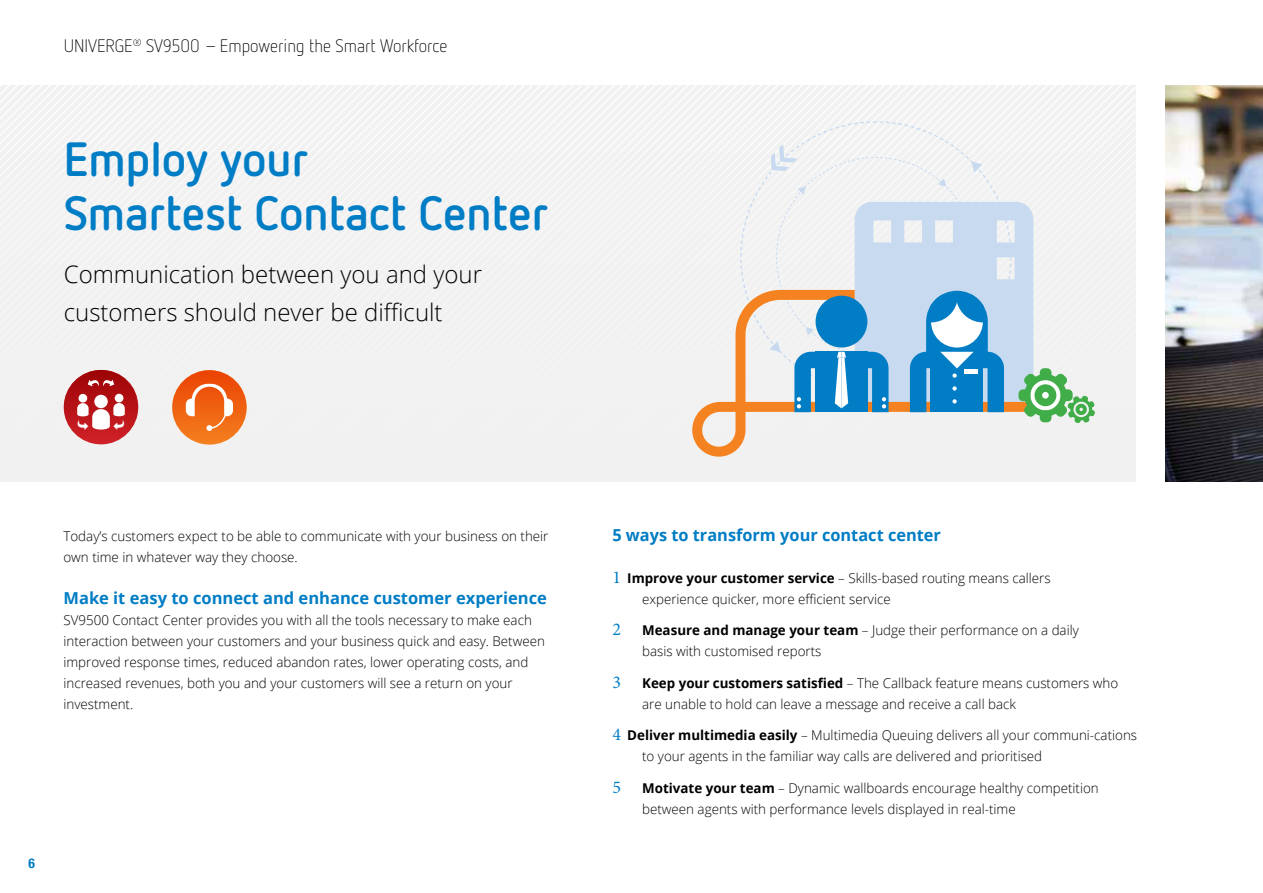
<style>
.page{position:relative;width:1263px;height:893px;background:#fff}
.page>*{position:absolute;margin:0;border:0;box-sizing:border-box;transform-origin:0 0}
.t1{font:700 48px/54px "Netto OT";color:#007dc5}
.t2{font:300 24px/37.2px "Open Sans";color:#000}
.t3{font:300 18px "Netto OT";color:#000}
.t4{font:18px "Minion Pro";color:#007dc5}
.t5{font:700 16.5px "Open Sans";color:#007dc5}
.t6{font:300 13.5px/21px "Open Sans";color:#000}
.t7{font:700 condensed 13.5px "Helvetica Neue LT Pro";color:#007dc5}
.s1{font-family:"Minion Pro";font-weight:400;font-size:18px;color:#007dc5}
.s2{font-weight:700}
</style>
<div class="page">
<div style="left:0;top:85px;width:1135px;height:397px;background:#f1f1f2"></div>
<svg style="left:740px;top:121px;width:271px;height:167px"></svg>
<svg style="left:692px;top:290px;width:77px;height:167px"></svg>
<svg style="left:769px;top:144px;width:334px;height:279px"></svg>
<img style="left:1165px;top:85px;width:98px;height:397px">
<svg style="left:172px;top:370px;width:75px;height:75px;background:#ef6518"></svg>
<svg style="left:186px;top:384px;width:47px;height:47px"></svg>
<div style="left:64px;top:370px;width:74px;height:74px;background:linear-gradient(to bottom,#9d0606,#cf2229);border-radius:50%"></div>
<div style="left:115px;top:394px;width:8px;height:8px;background:#fff;border-radius:50%"></div>
<div style="left:79px;top:394px;width:8px;height:9px;background:#fff;border-radius:50%"></div>
<div style="left:94px;top:395px;width:14px;height:13px;background:#fff;border-radius:50%"></div>
<svg style="left:88px;top:380px;width:26px;height:6px"></svg>
<svg style="left:77px;top:403px;width:48px;height:27px"></svg>
<h3 class="t3" style="left:64px;top:35px;width:385px">UNIVERGE<sup>®</sup> SV9500 – Empowering the Smart Workforce</h3>
<h1 class="t1" style="left:64px;top:130px;width:486px">Employ your<br>Smartest Contact Center</h1>
<h2 class="t2" style="left:64px;top:255px;width:420px">Communication between you and your customers should never be difficult</h2>
<p class="t6" style="left:63px;top:525px;width:486px">Today’s customers expect to be able to communicate with your business on their own time in whatever way they choose.</p>
<p class="t5" style="left:63px;top:586px;width:485px">Make it easy to connect and enhance customer experience</p>
<p class="t6" style="left:63px;top:609px;width:483px">SV9500 Contact Center provides you with all the tools necessary to make each interaction between your customers and your business quick and easy. Between improved response times, reduced abandon rates, lower operating costs, and increased revenues, both you and your customers will see a return on your investment.</p>
<p class="t7" style="left:29px;top:855px;width:8px">6</p>
<p class="t5" style="left:612px;top:523px;width:330px">5 ways to transform your contact center</p>
<p class="t6" style="left:642px;top:567px;width:410px;text-indent:-30px"><span class="s1">1</span> <span class="s2">Improve your customer service</span> – Skills-based routing means callers experience quicker, more efficient service</p>
<h3 class="t4" style="left:612px;top:617px;width:10px">2</h3>
<p class="t6" style="left:642px;top:619px;width:438px"><span class="s2">Measure and manage your team</span> – Judge their performance on a daily basis with customised reports</p>
<h3 class="t4" style="left:612px;top:670px;width:10px">3</h3>
<p class="t6" style="left:642px;top:672px;width:478px"><span class="s2">Keep your customers satisfied</span> – The Callback feature means customers who are unable to hold can leave a message and receive a call back</p>
<p class="t6" style="left:642px;top:724px;width:496px;text-indent:-30px"><span class="s1">4</span> <span class="s2">Deliver multimedia easily</span> – Multimedia Queuing delivers all your communi-cations to your agents in the familiar way calls are delivered and prioritised</p>
<h3 class="t4" style="left:612px;top:775px;width:10px">5</h3>
<p class="t6" style="left:642px;top:777px;width:458px"><span class="s2">Motivate your team</span> – Dynamic wallboards encourage healthy competition between agents with performance levels displayed in real-time</p>
</div>
